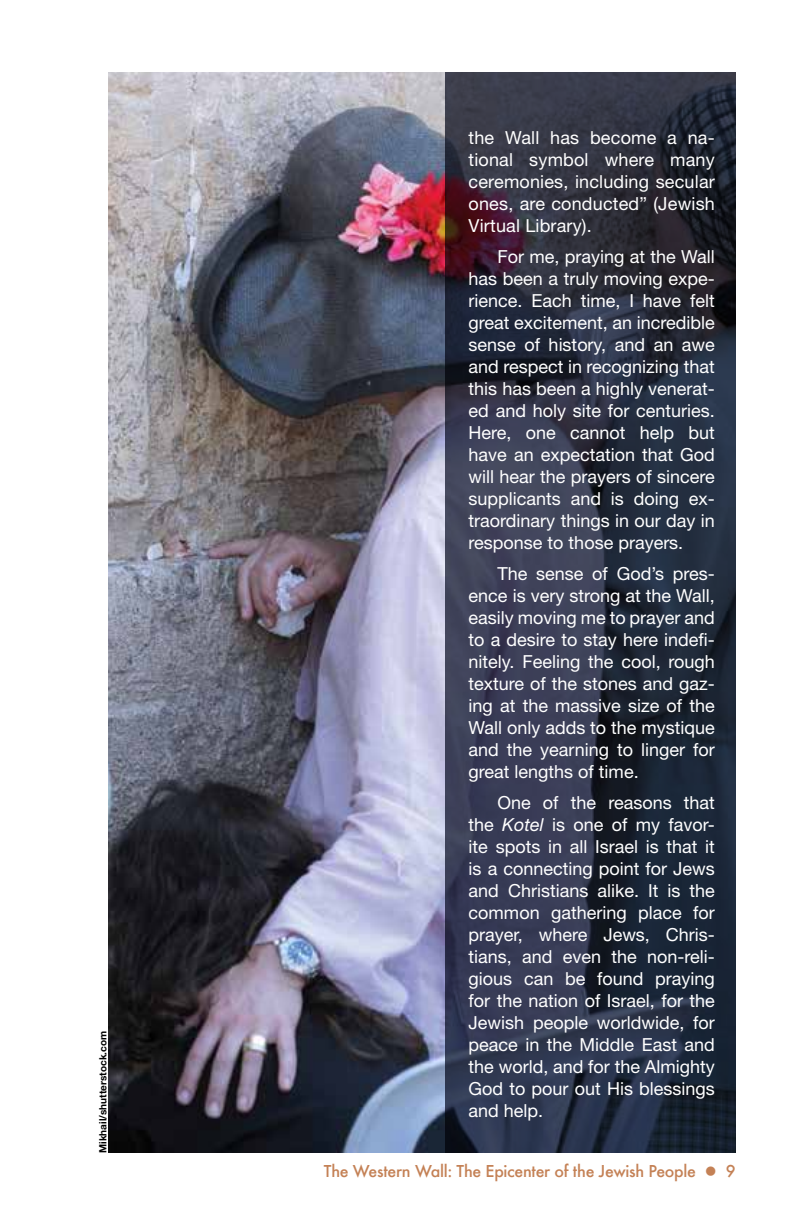
<style>
.page{position:relative;width:792px;height:1224px;background:#fff}
.page>*{position:absolute;margin:0;border:0;box-sizing:border-box;transform-origin:0 0}
.t1{font:18px/22px "Helvetica Neue LT Std";color:#fff;text-align:justify}
.t2{font:500 16px "Futura";letter-spacing:-.02em;color:#c48155}
.t3{font:700 10px "Helvetica Neue LT Std";color:#000}
.s1{font-style:italic}
</style>
<div class="page">
<img style="left:108px;top:72px;width:337px;height:1081px">
<svg style="left:445px;top:72px;width:291px;height:1081px;background:#2b3043"></svg>
<p class="t3" style="left:97px;top:1153px;width:124px;rotate:-90deg">Mikhail/shutterstock.com</p>
<p class="t1" style="left:469px;top:126px;width:248px">the Wall has become a na&shy;tional symbol where many ceremonies, including secular ones, are conducted” (Jewish Virtual Library).</p>
<p class="t1" style="left:469px;top:245px;width:248px;text-indent:29px">For me, praying at the Wall has been a truly moving expe&shy;rience. Each time, I have felt great excitement, an incredible sense of history, and an awe and respect in recognizing that this has been a highly venerat&shy;ed and holy site for centuries.<br>Here, one cannot help but have an expectation that God will hear the prayers of sincere supplicants and is doing ex&shy;traordinary things in our day in response to those prayers.</p>
<p class="t1" style="left:469px;top:562px;width:248px;text-indent:29px">The sense of God’s pres&shy;ence is very strong at the Wall, easily moving me to prayer and to a desire to stay here indefi&shy;nitely. Feeling the cool, rough texture of the stones and gaz&shy;ing at the massive size of the Wall only adds to the mystique and the yearning to linger for great lengths of time.</p>
<p class="t1" style="left:469px;top:791px;width:248px;text-indent:29px">One of the reasons that the <span class="s1">Kotel</span> is one of my favor&shy;ite spots in all Israel is that it is a connecting point for Jews and Christians alike. It is the common gathering place for prayer, where Jews, Chris&shy;tians, and even the non-reli&shy;gious can be found praying for the nation of Israel, for the Jewish people worldwide, for peace in the Middle East and the world, and for the Almighty God to pour out His blessings and help.</p>
<p class="t2" style="left:324px;top:1161px;width:413px">The Western Wall: The Epicenter of the Jewish People ● 9</p>
</div>
